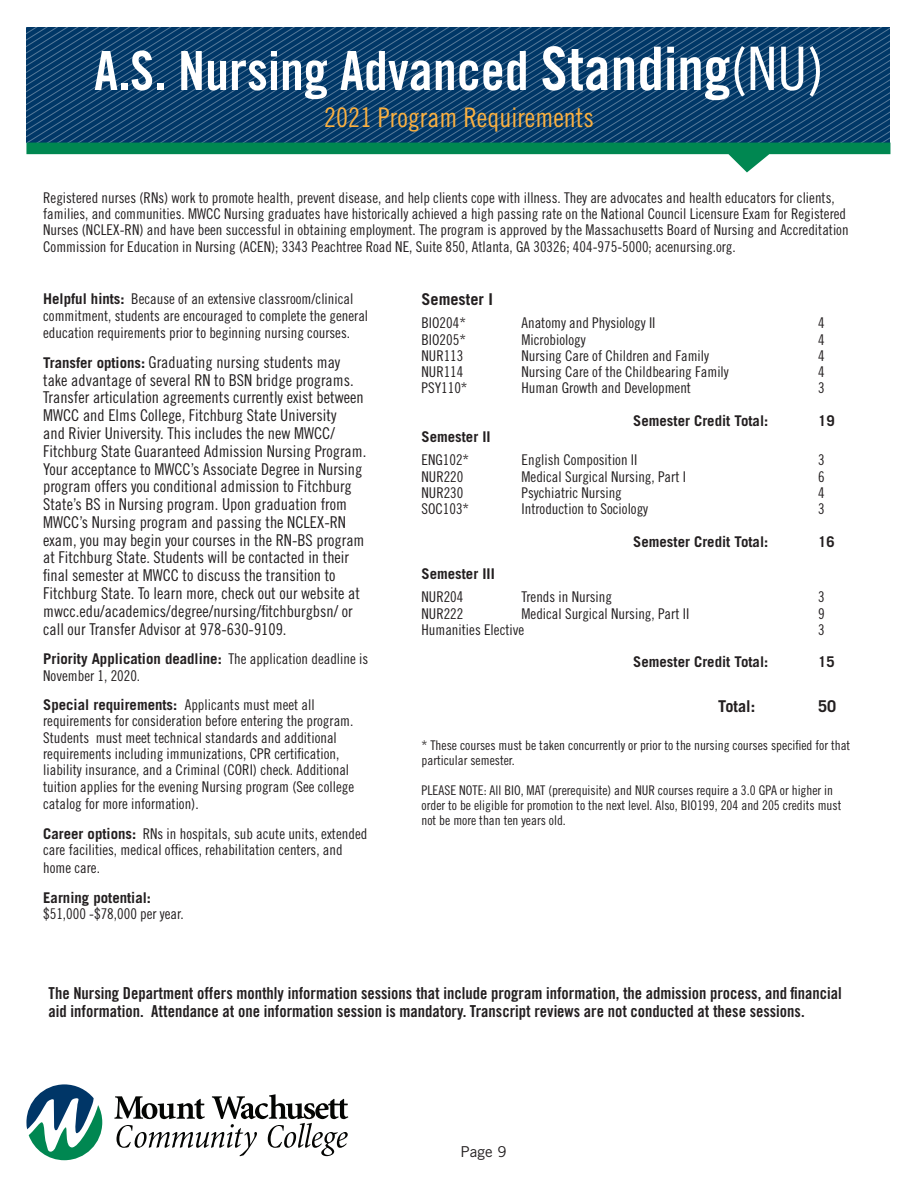
<style>
.page{position:relative;width:918px;height:1188px;background:#fff}
.page>*{position:absolute;margin:0;border:0;box-sizing:border-box;transform-origin:0 0}
.t1{font:54px "Trade Gothic LT Std Bd Cn 20";color:#fff}
.t2{font:27px "Trade Gothic LT Std Cn 18";color:#fbb03f}
.t3{font:16.5px/18px "Trade Gothic LT Std Bd Cn 20";color:#231f20}
.t4{font:16.35px/17.9px "Trade Gothic LT Std Cn 18";color:#231f20}
.t5{font:700 16.35px "Trade Gothic LT Std";color:#231f20}
.t6{font:15px "Trade Gothic LT Std";color:#231f20}
.t7{font:14.85px/16.4px "Trade Gothic LT Std Cn 18";color:#231f20}
.t8{font:700 14.85px "Trade Gothic LT Std";color:#231f20}
.t9{font:13.35px/14.9px "Trade Gothic LT Std Cn 18";color:#231f20}
.s1{font-size:60px}
.s2{font-family:"Trade Gothic LT Std Cn 18";font-size:60px}
.s3{font-family:"Trade Gothic LT Std";font-weight:700}
.s4{font-family:"Trade Gothic LT Std";font-weight:700;font-size:14.85px}
</style>
<div class="page">
<svg style="left:114px;top:1094px;width:234px;height:62px"></svg>
<svg style="left:26px;top:1084px;width:76px;height:76px"></svg>
<svg style="left:26px;top:27px;width:766px;height:68px;background:#0f4370"></svg>
<svg style="left:26px;top:95px;width:864px;height:77px"></svg>
<p class="t1" style="left:94px;top:38px;width:731px">A.S. Nursing Advanced <span class="s1">Standing</span><span class="s2">(NU)</span></p>
<p class="t2" style="left:324px;top:102px;width:271px">2021 Program Requirements</p>
<p class="t7" style="left:43px;top:189px;width:807px">Registered nurses (RNs) work to promote health, prevent disease, and help clients cope with illness. They are advocates and health educators for clients, families, and communities. MWCC Nursing graduates have historically achieved a high passing rate on the National Council Licensure Exam for Registered Nurses (NCLEX-RN) and have been successful in obtaining employment. The program is approved by the Massachusetts Board of Nursing and Accreditation Commission for Education in Nursing (ACEN); 3343 Peachtree Road NE, Suite 850, Atlanta, GA 30326; 404-975-5000; acenursing.org.</p>
<p class="t7" style="left:43px;top:291px;width:327px"><span class="s3">Helpful hints:</span> Because of an extensive classroom/clinical commitment, students are encouraged to complete the general</p>
<p class="t7" style="left:43px;top:325px;width:308px">education requirements prior to beginning nursing courses.</p>
<p class="t4" style="left:43px;top:353px;width:325px"><span class="s4">Transfer options:</span> Graduating nursing students may take advantage of several RN to BSN bridge programs.<br>Transfer articulation agreements currently exist between MWCC and Elms College, Fitchburg State University<br>and Rivier University. This includes the new MWCC/ Fitchburg State Guaranteed Admission Nursing Program.<br>Your acceptance to MWCC’s Associate Degree in Nursing program offers you conditional admission to Fitchburg State’s BS in Nursing program. Upon graduation from MWCC’s Nursing program and passing the NCLEX-RN exam, you may begin your courses in the RN-BS program at Fitchburg State. Students will be contacted in their final semester at MWCC to discuss the transition to Fitchburg State. To learn more, check out our website at mwcc.edu/academics/degree/nursing/fitchburgbsn/ or call our Transfer Advisor at 978-630-9109.</p>
<p class="t7" style="left:43px;top:651px;width:327px"><span class="s3">Priority Application deadline:</span> The application deadline is<br>November 1, 2020.</p>
<p class="t7" style="left:43px;top:697px;width:313px"><span class="s3">Special requirements:</span> Applicants must meet all requirements for consideration before entering the program.<br>Students must meet technical standards and additional requirements including immunizations, CPR certification, liability insurance, and a Criminal (CORI) check. Additional tuition applies for the evening Nursing program (See college</p>
<p class="t7" style="left:43px;top:796px;width:157px">catalog for more information).</p>
<p class="t7" style="left:43px;top:825px;width:326px"><span class="s3">Career options:</span> RNs in hospitals, sub acute units, extended care facilities, medical offices, rehabilitation centers, and</p>
<p class="t7" style="left:43px;top:859px;width:58px">home care.</p>
<p class="t8" style="left:43px;top:888px;width:109px">Earning potential:</p>
<p class="t7" style="left:43px;top:905px;width:142px">$51,000 -$78,000 per year.</p>
<p class="t5" style="left:422px;top:289px;width:73px">Semester I</p>
<p class="t7" style="left:422px;top:315px;width:46px">BIO204*</p>
<p class="t7" style="left:522px;top:315px;width:136px">Anatomy and Physiology II</p>
<p class="t7" style="left:818px;top:315px;width:8px">4</p>
<p class="t7" style="left:422px;top:331px;width:46px">BIO205*</p>
<p class="t7" style="left:522px;top:331px;width:66px">Microbiology</p>
<p class="t7" style="left:818px;top:331px;width:8px">4</p>
<p class="t7" style="left:422px;top:347px;width:43px">NUR113</p>
<p class="t7" style="left:522px;top:347px;width:189px">Nursing Care of Children and Family</p>
<p class="t7" style="left:818px;top:347px;width:8px">4</p>
<p class="t7" style="left:422px;top:364px;width:43px">NUR114</p>
<p class="t7" style="left:522px;top:364px;width:209px">Nursing Care of the Childbearing Family</p>
<p class="t7" style="left:818px;top:364px;width:8px">4</p>
<p class="t7" style="left:422px;top:380px;width:48px">PSY110*</p>
<p class="t7" style="left:522px;top:380px;width:171px">Human Growth and Development</p>
<p class="t7" style="left:818px;top:380px;width:8px">3</p>
<p class="t8" style="left:633px;top:412px;width:137px">Semester Credit Total:</p>
<p class="t8" style="left:818px;top:412px;width:18px">19</p>
<p class="t8" style="left:422px;top:428px;width:71px">Semester II</p>
<p class="t7" style="left:422px;top:452px;width:49px">ENG102*</p>
<p class="t7" style="left:522px;top:452px;width:117px">English Composition II</p>
<p class="t7" style="left:818px;top:452px;width:8px">3</p>
<p class="t7" style="left:422px;top:468px;width:43px">NUR220</p>
<p class="t7" style="left:522px;top:468px;width:166px">Medical Surgical Nursing, Part I</p>
<p class="t7" style="left:818px;top:468px;width:8px">6</p>
<p class="t7" style="left:422px;top:484px;width:43px">NUR230</p>
<p class="t7" style="left:522px;top:484px;width:102px">Psychiatric Nursing</p>
<p class="t7" style="left:818px;top:484px;width:8px">4</p>
<p class="t7" style="left:422px;top:501px;width:49px">SOC103*</p>
<p class="t7" style="left:522px;top:501px;width:128px">Introduction to Sociology</p>
<p class="t7" style="left:818px;top:501px;width:8px">3</p>
<p class="t8" style="left:633px;top:532px;width:137px">Semester Credit Total:</p>
<p class="t8" style="left:818px;top:532px;width:18px">16</p>
<p class="t8" style="left:422px;top:565px;width:75px">Semester III</p>
<p class="t7" style="left:422px;top:589px;width:43px">NUR204</p>
<p class="t7" style="left:522px;top:589px;width:92px">Trends in Nursing</p>
<p class="t7" style="left:818px;top:589px;width:8px">3</p>
<p class="t7" style="left:422px;top:605px;width:43px">NUR222</p>
<p class="t7" style="left:522px;top:605px;width:169px">Medical Surgical Nursing, Part II</p>
<p class="t7" style="left:818px;top:605px;width:8px">9</p>
<p class="t7" style="left:422px;top:621px;width:104px">Humanities Elective</p>
<p class="t7" style="left:818px;top:621px;width:8px">3</p>
<p class="t8" style="left:633px;top:653px;width:137px">Semester Credit Total:</p>
<p class="t8" style="left:818px;top:653px;width:18px">15</p>
<p class="t5" style="left:718px;top:696px;width:39px">Total:</p>
<p class="t5" style="left:818px;top:696px;width:20px">50</p>
<p class="t9" style="left:422px;top:738px;width:430px">* These courses must be taken concurrently or prior to the nursing courses specified for that particular semester.</p>
<p class="t9" style="left:422px;top:783px;width:421px">PLEASE NOTE: All BIO, MAT (prerequisite) and NUR courses require a 3.0 GPA or higher in order to be eligible for promotion to the next level. Also, BIO199, 204 and 205 credits must not be more than ten years old.</p>
<p class="t3" style="left:49px;top:984px;width:795px">The Nursing Department offers monthly information sessions that include program information, the admission process, and financial aid information. Attendance at one information session is mandatory. Transcript reviews are not conducted at these sessions.</p>
<p class="t6" style="left:461px;top:1143px;width:48px">Page 9</p>
</div>
